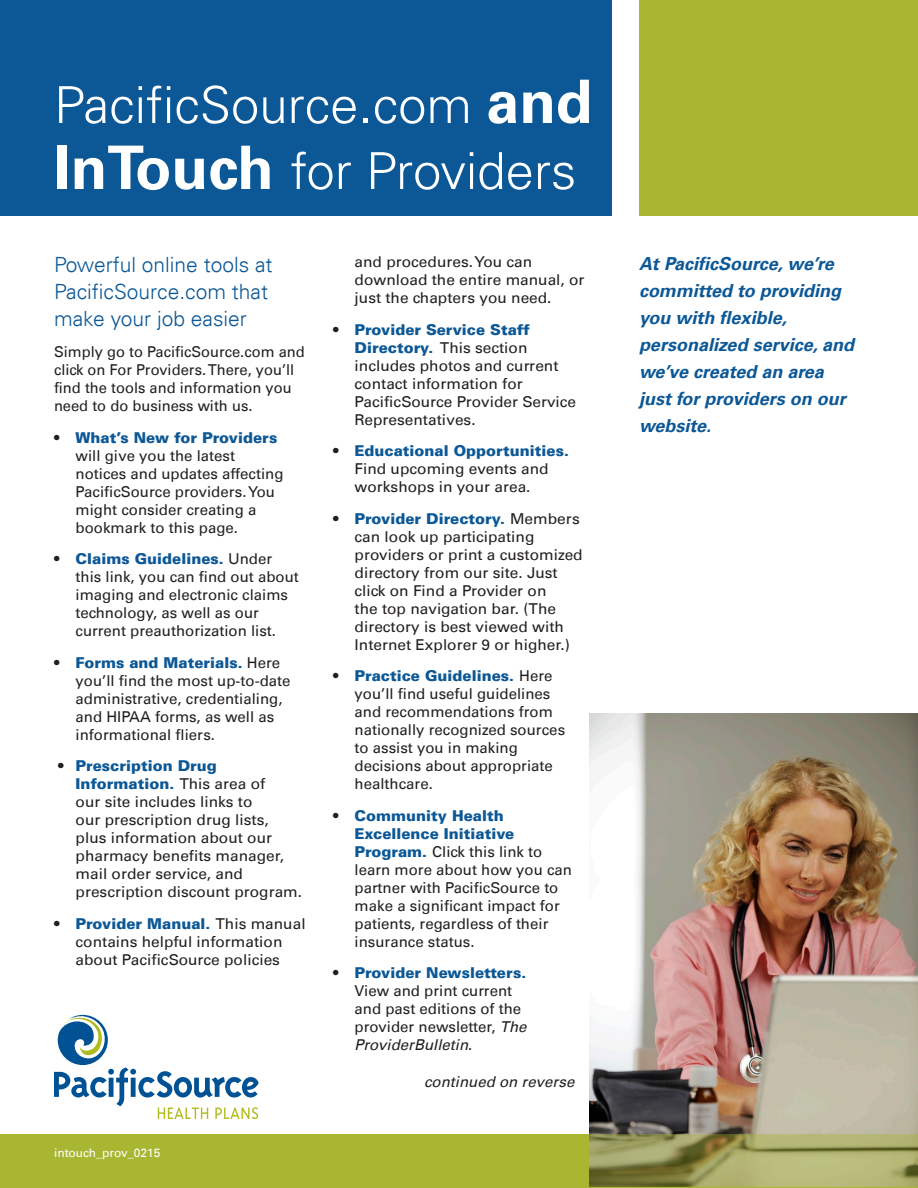
<style>
.page{position:relative;width:918px;height:1188px;background:#fff}
.page>*{position:absolute;margin:0;border:0;box-sizing:border-box;transform-origin:0 0}
.Banner_Heading{font:300 51px/66px "Univers LT";color:#fff}
.Heading_Blue{font:300 21px/27px "Univers LT";color:#0c5896}
.Callout_-_Big_Blue{font:italic 700 18px/27px "Univers LT";color:#0c5896}
.Bullet_Indent{font:15px/18px "Univers LT";color:#231f20}
.Bullet_Indent_10_pt{font:15px/18px "Univers LT";color:#231f20}
.Body{font:15px/18px "Univers LT";color:#231f20}
.Body-2{font:italic 15px "Univers LT";color:#231f20}
.Collateral_Name{font:12px "Univers LT";color:#fff}
.s1{font-weight:700;font-size:60px}
.s2{font-weight:900;color:#0c5896}
.s3{font-style:italic}
</style>
<div class="page">
<div style="left:639px;top:0;width:279px;height:216px;background:#a9b632"></div>
<img style="left:589px;top:713px;width:329px;height:421px">
<div style="left:0;top:0;width:612px;height:216px;background:#0c5896"></div>
<svg style="left:0;top:1134px;width:918px;height:54px;background:#a5ad42"></svg>
<svg style="left:54px;top:1015px;width:205px;height:104px"></svg>
<p class="Banner_Heading" style="left:54px;top:72px;width:540px">PacificSource.com <span class="s1">and<br>InTouch</span> for Providers</p>
<p class="Heading_Blue" style="left:54px;top:251px;width:220px">Powerful online tools at<br>PacificSource.com that make your job easier</p>
<p class="Body" style="left:54px;top:343px;width:252px">Simply go to PacificSource.com and click on For Providers. There, you’ll find the tools and information you need to do business with us.</p>
<p class="Bullet_Indent" style="left:76px;top:428px;width:209px;text-indent:-22px">• <span class="s2">What’s New for Providers </span>will give you the latest notices and updates affecting<br>PacificSource providers. You might consider creating a bookmark to this page.</p>
<p class="Bullet_Indent" style="left:76px;top:550px;width:225px;text-indent:-22px">• <span class="s2">Claims Guidelines.</span> Under this link, you can find out about imaging and electronic claims technology, as well as our current preauthorization list.</p>
<p class="Bullet_Indent" style="left:76px;top:653px;width:216px;text-indent:-22px">• <span class="s2">Forms and Materials.</span> Here you’ll find the most up-to-date administrative, credentialing, and HIPAA forms, as well as informational fliers.</p>
<p class="Bullet_Indent" style="left:76px;top:757px;width:228px;text-indent:-17px">• <span class="s2">Prescription Drug<br>Information.</span> This area of<br>our site includes links to<br>our prescription drug lists, plus information about our pharmacy benefits manager, mail order service, and prescription discount program.</p>
<p class="Bullet_Indent" style="left:54px;top:914px;width:253px;text-align:center">• <span class="s2">Provider Manual.</span> This manual contains helpful information about PacificSource policies</p>
<p class="Collateral_Name" style="left:54px;top:1146px;width:108px">intouch_prov_0215</p>
<p class="Bullet_Indent" style="left:355px;top:253px;width:232px">and procedures. You can download the entire manual, or just the chapters you need.</p>
<p class="Bullet_Indent" style="left:355px;top:321px;width:223px;text-indent:-22px">• <span class="s2">Provider Service Staff<br>Directory.</span> This section includes photos and current contact information for<br>PacificSource Provider Service<br>Representatives.</p>
<p class="Bullet_Indent" style="left:355px;top:442px;width:216px;text-indent:-22px">• <span class="s2">Educational Opportunities.<br></span>Find upcoming events and workshops in your area.</p>
<p class="Bullet_Indent" style="left:355px;top:510px;width:230px;text-indent:-22px">• <span class="s2">Provider Directory.</span> Members can look up participating providers or print a customized directory from our site. Just click on Find a Provider on<br>the top navigation bar. (The directory is best viewed with<br>Internet Explorer 9 or higher.)</p>
<p class="Bullet_Indent_10_pt" style="left:355px;top:667px;width:212px;text-indent:-22px">• <span class="s2">Practice Guidelines.</span> Here you’ll find useful guidelines and recommendations from nationally recognized sources to assist you in making decisions about appropriate healthcare.</p>
<p class="Bullet_Indent_10_pt" style="left:355px;top:807px;width:219px;text-indent:-22px">• <span class="s2">Community Health<br>Excellence Initiative<br>Program.</span> Click this link to learn more about how you can partner with PacificSource to make a significant impact for patients, regardless of their insurance status.</p>
<p class="Bullet_Indent" style="left:355px;top:964px;width:173px;text-indent:-22px">• <span class="s2">Provider Newsletters.<br></span>View and print current and past editions of the provider newsletter, <span class="s3">The<br>ProviderBulletin</span>.</p>
<p class="Body-2" style="left:424px;top:1072px;width:152px">continued on reverse</p>
<p class="Callout_-_Big_Blue" style="left:639px;top:250px;width:217px">At PacificSource, we’re committed to providing you with flexible, personalized service, and we’ve created an area just for providers on our website.</p>
</div>
